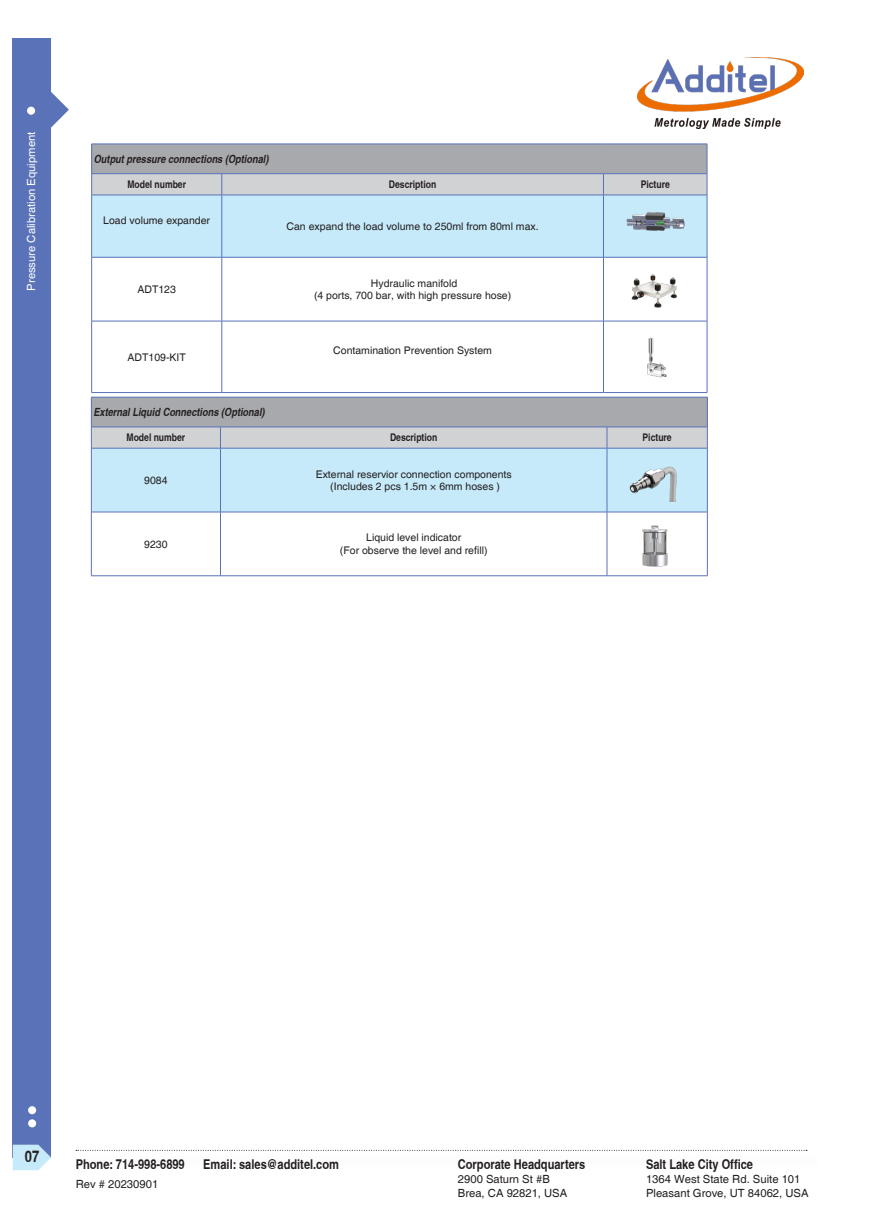
<style>
.page{position:relative;width:893px;height:1212px;background:#fff}
.page>*{position:absolute;margin:0;border:0;box-sizing:border-box;transform-origin:0 0}
.t1{font:700 condensed 15.75px "Helvetica";color:#231f20}
.t2{font:700 condensed 13.5px "Helvetica";color:#231f20}
.t3{font:11.25px/13.5px "Helvetica";color:#231f20}
.t4{font:italic 700 condensed 11.25px "Helvetica";color:#231f20}
.t5{font:11.25px "Helvetica";color:#fff}
.t6{font:10.5px "Helvetica";color:#231f20}
.t7{font:700 condensed 10.5px "Helvetica";color:#231f20}
</style>
<div class="page">
<div style="left:13px;top:38px;width:38px;height:1119px;background:#5a73b8"></div>
<svg style="left:51px;top:92px;width:18px;height:36px"></svg>
<div style="left:27px;top:107px;width:8px;height:8px;background:#fff;border-radius:50%"></div>
<div style="left:28px;top:1119px;width:8px;height:8px;background:#fff;border-radius:50%"></div>
<div style="left:28px;top:1106px;width:8px;height:8px;background:#fff;border-radius:50%"></div>
<svg style="left:13px;top:1145px;width:38px;height:25px"></svg>
<svg style="left:76px;top:1150px;width:731px;height:1px"></svg>
<img style="left:638px;top:57px;width:166px;height:72px">
<hr style="left:91px;top:257px;width:131px;height:1px;background:#5a73b8">
<hr style="left:222px;top:257px;width:381px;height:1px;background:#5a73b8">
<hr style="left:222px;top:257px;width:1px;height:64px;background:#5a73b8">
<hr style="left:603px;top:257px;width:104px;height:1px;background:#5a73b8">
<hr style="left:603px;top:257px;width:1px;height:64px;background:#5a73b8">
<hr style="left:222px;top:321px;width:1px;height:71px;background:#5a73b8">
<hr style="left:603px;top:321px;width:1px;height:71px;background:#5a73b8">
<hr style="left:707px;top:321px;width:1px;height:71px;background:#5a73b8">
<hr style="left:91px;top:392px;width:131px;height:1px;background:#5a73b8">
<hr style="left:222px;top:392px;width:381px;height:1px;background:#5a73b8">
<hr style="left:603px;top:392px;width:104px;height:1px;background:#5a73b8">
<svg style="left:91px;top:144px;width:617px;height:113px;background:#bdd1dd"></svg>
<hr style="left:91px;top:195px;width:131px;height:1px;background:#5a73b8">
<hr style="left:222px;top:195px;width:381px;height:1px;background:#5a73b8">
<hr style="left:603px;top:195px;width:104px;height:1px;background:#5a73b8">
<hr style="left:707px;top:195px;width:1px;height:62px;background:#5a73b8">
<hr style="left:707px;top:257px;width:1px;height:64px;background:#5a73b8">
<hr style="left:91px;top:321px;width:131px;height:1px;background:#5a73b8">
<hr style="left:222px;top:321px;width:381px;height:1px;background:#5a73b8">
<hr style="left:603px;top:321px;width:104px;height:1px;background:#5a73b8">
<hr style="left:91px;top:195px;width:1px;height:62px;background:#5a73b8">
<hr style="left:91px;top:257px;width:1px;height:64px;background:#5a73b8">
<hr style="left:91px;top:321px;width:1px;height:71px;background:#5a73b8">
<div style="left:91px;top:397px;width:616px;height:30px;background:#a8a9ad"></div>
<hr style="left:707px;top:397px;width:1px;height:30px;background:#5a73b8">
<hr style="left:220px;top:512px;width:1px;height:64px;background:#5a73b8">
<hr style="left:607px;top:512px;width:1px;height:64px;background:#5a73b8">
<hr style="left:707px;top:512px;width:1px;height:64px;background:#5a73b8">
<hr style="left:91px;top:397px;width:129px;height:1px;background:#5a73b8">
<hr style="left:220px;top:397px;width:387px;height:1px;background:#5a73b8">
<hr style="left:607px;top:397px;width:100px;height:1px;background:#5a73b8">
<hr style="left:91px;top:512px;width:129px;height:1px;background:#5a73b8">
<hr style="left:220px;top:512px;width:387px;height:1px;background:#5a73b8">
<hr style="left:607px;top:512px;width:100px;height:1px;background:#5a73b8">
<hr style="left:91px;top:575px;width:129px;height:1px;background:#5a73b8">
<hr style="left:220px;top:575px;width:387px;height:1px;background:#5a73b8">
<hr style="left:607px;top:575px;width:100px;height:1px;background:#5a73b8">
<hr style="left:91px;top:397px;width:1px;height:30px;background:#5a73b8">
<svg style="left:91px;top:427px;width:617px;height:85px;background:#c4dfed"></svg>
<hr style="left:91px;top:448px;width:1px;height:64px;background:#5a73b8">
<hr style="left:91px;top:512px;width:1px;height:64px;background:#5a73b8">
<img style="left:625px;top:211px;width:60px;height:23px">
<img style="left:647px;top:337px;width:20px;height:41px">
<img style="left:627px;top:461px;width:52px;height:41px">
<img style="left:642px;top:525px;width:26px;height:42px">
<img style="left:631px;top:274px;width:46px;height:34px">
<p class="t5" style="left:25px;top:291px;width:160px;rotate:-90deg">Pressure Calibration Equipment</p>
<p class="t4" style="left:94px;top:152px;width:176px">Output pressure connections (Optional)</p>
<p class="t7" style="left:127px;top:178px;width:60px">Model number</p>
<p class="t7" style="left:389px;top:178px;width:49px">Description</p>
<p class="t7" style="left:641px;top:178px;width:31px">Picture</p>
<p class="t6" style="left:103px;top:214px;width:108px">Load volume expander</p>
<p class="t6" style="left:287px;top:220px;width:254px">Can expand the load volume to 250ml from 80ml max.</p>
<p class="t6" style="left:137px;top:283px;width:40px">ADT123</p>
<p class="t6" style="left:128px;top:351px;width:60px">ADT109-KIT</p>
<p class="t6" style="left:371px;top:277px;width:88px">Hydraulic manifold</p>
<p class="t6" style="left:314px;top:289px;width:199px">(4 ports, 700 bar, with high pressure hose)</p>
<p class="t6" style="left:333px;top:344px;width:160px">Contamination Prevention System</p>
<p class="t4" style="left:93px;top:405px;width:173px">External Liquid Connections (Optional)</p>
<p class="t7" style="left:127px;top:431px;width:60px">Model number</p>
<p class="t7" style="left:390px;top:431px;width:49px">Description</p>
<p class="t7" style="left:643px;top:431px;width:31px">Picture</p>
<p class="t6" style="left:144px;top:474px;width:25px">9084</p>
<p class="t6" style="left:316px;top:468px;width:198px">External reservior connection components</p>
<p class="t6" style="left:330px;top:480px;width:171px">(Includes 2 pcs 1.5m × 6mm hoses )</p>
<p class="t6" style="left:144px;top:538px;width:25px">9230</p>
<p class="t6" style="left:366px;top:532px;width:97px">Liquid level indicator</p>
<p class="t6" style="left:340px;top:544px;width:149px">(For observe the level and refill)</p>
<h1 class="t1" style="left:25px;top:1147px;width:16px">07</h1>
<p class="t2" style="left:76px;top:1156px;width:111px">Phone: 714-998-6899</p>
<p class="t2" style="left:203px;top:1156px;width:137px">Email: sales@additel.com</p>
<p class="t3" style="left:76px;top:1177px;width:84px">Rev # 20230901</p>
<p class="t2" style="left:458px;top:1156px;width:129px">Corporate Headquarters</p>
<p class="t3" style="left:458px;top:1173px;width:111px">2900 Saturn St #B<br>Brea, CA 92821, USA</p>
<p class="t2" style="left:646px;top:1156px;width:109px">Salt Lake City Office</p>
<p class="t3" style="left:646px;top:1173px;width:164px">1364 West State Rd. Suite 101<br>Pleasant Grove, UT 84062, USA</p>
</div>
